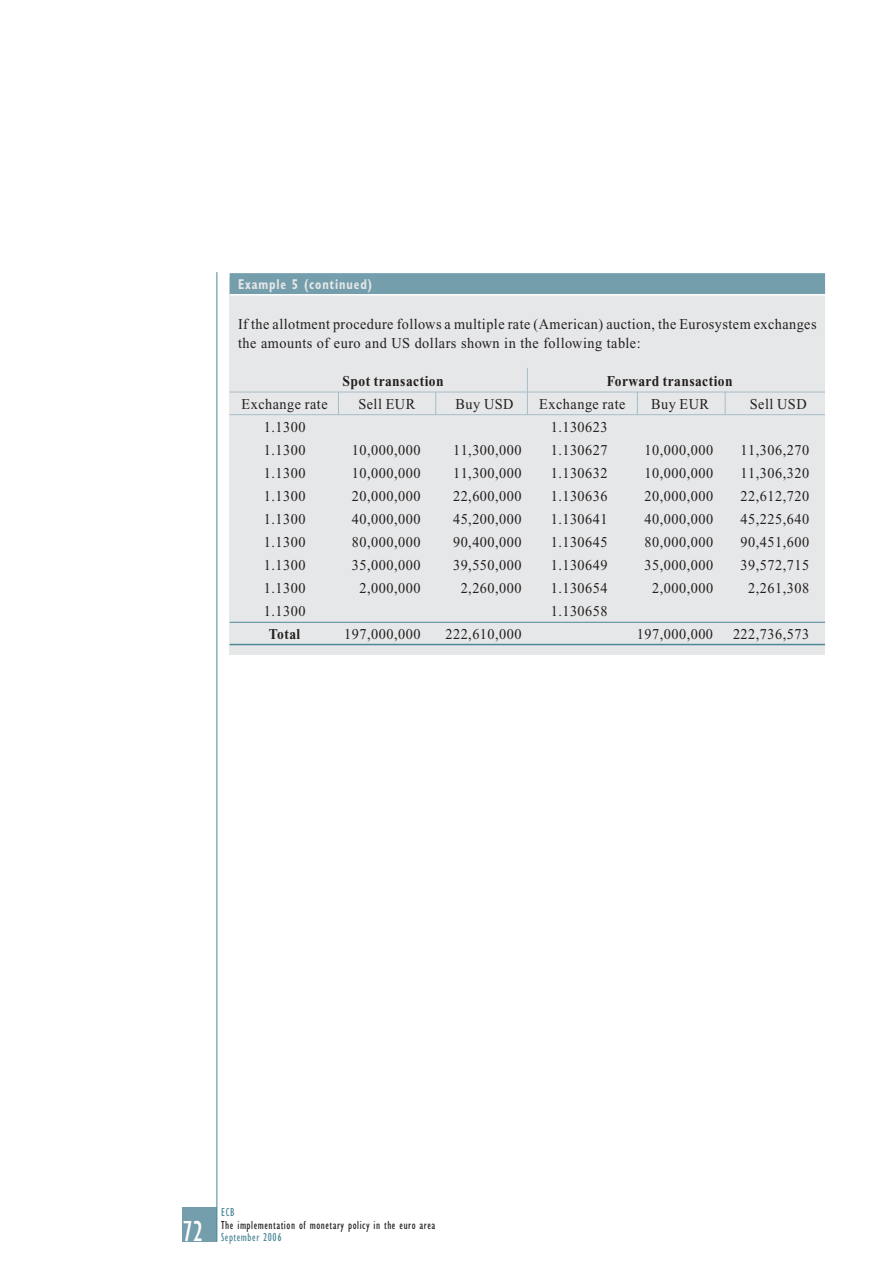
<style>
.page{position:relative;width:893px;height:1263px;background:#fff}
.page>*{position:absolute;margin:0;border:0;box-sizing:border-box;transform-origin:0 0}
.t1{font:condensed 30px "Gill Sans";color:#fff;scale:.95 1}
.t2{font:15px/18.8px "Times New Roman";letter-spacing:.035em;color:#231f20;scale:.95 1}
.t3{font:700 15px "Times New Roman";letter-spacing:.035em;color:#231f20;scale:.9 1}
.t4{font:700 condensed 14.25px "Gill Sans";letter-spacing:.07em;color:#e6e7e8;scale:.85 1}
.t5{font:condensed 12px "Gill Sans";letter-spacing:.05em;color:#231f20;scale:.95 1}
.t6{font:condensed 12px "Gill Sans";letter-spacing:.05em;color:#4c8797;scale:.95 1}
</style>
<div class="page">
<div style="left:183px;top:1208px;width:34px;height:34px;background:#759eac"></div>
<hr style="left:217px;top:272px;width:1px;height:970px;background:#4c8797">
<div style="left:230px;top:278px;width:595px;height:377px;background:#e6e7e8"></div>
<div style="left:230px;top:273px;width:595px;height:22px;background:#759eac"></div>
<hr style="left:230px;top:294px;width:595px;height:2px;background:#fff">
<hr style="left:230px;top:392px;width:595px;height:1px;background:#a7bdc7">
<hr style="left:230px;top:414px;width:595px;height:1px;background:#a7bdc7">
<hr style="left:230px;top:622px;width:595px;height:1px;background:#4c8797">
<hr style="left:230px;top:644px;width:595px;height:1px;background:#4c8797">
<svg style="left:338px;top:393px;width:1px;height:21px"></svg>
<svg style="left:435px;top:393px;width:1px;height:21px"></svg>
<hr style="left:527px;top:368px;width:1px;height:47px;background:#a7bdc7">
<svg style="left:637px;top:393px;width:1px;height:21px"></svg>
<svg style="left:725px;top:393px;width:1px;height:21px"></svg>
<p class="t4" style="left:238px;top:279px;width:159px">Example 5 (continued)</p>
<p class="t2" style="left:238px;top:316px;width:610px">If the allotment procedure follows a multiple rate (American) auction, the Eurosystem exchanges the amounts of euro and US dollars shown in the following table:</p>
<p class="t3" style="left:343px;top:376px;width:114px">Spot transaction</p>
<p class="t3" style="left:607px;top:376px;width:141px">Forward transaction</p>
<p class="t2" style="left:242px;top:396px;width:92px">Exchange rate</p>
<p class="t2" style="left:358px;top:396px;width:61px">Sell EUR</p>
<p class="t2" style="left:456px;top:396px;width:62px">Buy USD</p>
<p class="t2" style="left:539px;top:396px;width:92px">Exchange rate</p>
<p class="t2" style="left:651px;top:396px;width:62px">Buy EUR</p>
<p class="t2" style="left:750px;top:396px;width:61px">Sell USD</p>
<p class="t2" style="left:264px;top:419px;width:45px">1.1300</p>
<p class="t2" style="left:551px;top:419px;width:61px">1.130623</p>
<p class="t2" style="left:264px;top:442px;width:45px">1.1300</p>
<p class="t2" style="left:352px;top:442px;width:74px">10,000,000</p>
<p class="t2" style="left:453px;top:442px;width:74px">11,300,000</p>
<p class="t2" style="left:551px;top:442px;width:61px">1.130627</p>
<p class="t2" style="left:644px;top:442px;width:74px">10,000,000</p>
<p class="t2" style="left:741px;top:442px;width:74px">11,306,270</p>
<p class="t2" style="left:264px;top:465px;width:45px">1.1300</p>
<p class="t2" style="left:352px;top:465px;width:74px">10,000,000</p>
<p class="t2" style="left:453px;top:465px;width:74px">11,300,000</p>
<p class="t2" style="left:551px;top:465px;width:61px">1.130632</p>
<p class="t2" style="left:644px;top:465px;width:74px">10,000,000</p>
<p class="t2" style="left:741px;top:465px;width:74px">11,306,320</p>
<p class="t2" style="left:264px;top:488px;width:45px">1.1300</p>
<p class="t2" style="left:352px;top:488px;width:74px">20,000,000</p>
<p class="t2" style="left:453px;top:488px;width:74px">22,600,000</p>
<p class="t2" style="left:551px;top:488px;width:61px">1.130636</p>
<p class="t2" style="left:644px;top:488px;width:74px">20,000,000</p>
<p class="t2" style="left:741px;top:488px;width:74px">22,612,720</p>
<p class="t2" style="left:264px;top:511px;width:45px">1.1300</p>
<p class="t2" style="left:352px;top:511px;width:74px">40,000,000</p>
<p class="t2" style="left:453px;top:511px;width:74px">45,200,000</p>
<p class="t2" style="left:551px;top:511px;width:61px">1.130641</p>
<p class="t2" style="left:644px;top:511px;width:74px">40,000,000</p>
<p class="t2" style="left:741px;top:511px;width:74px">45,225,640</p>
<p class="t2" style="left:264px;top:534px;width:45px">1.1300</p>
<p class="t2" style="left:352px;top:534px;width:74px">80,000,000</p>
<p class="t2" style="left:453px;top:534px;width:74px">90,400,000</p>
<p class="t2" style="left:551px;top:534px;width:61px">1.130645</p>
<p class="t2" style="left:644px;top:534px;width:74px">80,000,000</p>
<p class="t2" style="left:741px;top:534px;width:74px">90,451,600</p>
<p class="t2" style="left:264px;top:557px;width:45px">1.1300</p>
<p class="t2" style="left:352px;top:557px;width:74px">35,000,000</p>
<p class="t2" style="left:453px;top:557px;width:74px">39,550,000</p>
<p class="t2" style="left:551px;top:557px;width:61px">1.130649</p>
<p class="t2" style="left:644px;top:557px;width:74px">35,000,000</p>
<p class="t2" style="left:741px;top:557px;width:74px">39,572,715</p>
<p class="t2" style="left:264px;top:580px;width:45px">1.1300</p>
<p class="t2" style="left:359px;top:580px;width:66px">2,000,000</p>
<p class="t2" style="left:461px;top:580px;width:66px">2,260,000</p>
<p class="t2" style="left:551px;top:580px;width:61px">1.130654</p>
<p class="t2" style="left:652px;top:580px;width:66px">2,000,000</p>
<p class="t2" style="left:748px;top:580px;width:66px">2,261,308</p>
<p class="t2" style="left:264px;top:603px;width:45px">1.1300</p>
<p class="t2" style="left:551px;top:603px;width:61px">1.130658</p>
<p class="t3" style="left:269px;top:629px;width:36px">Total</p>
<p class="t2" style="left:344px;top:626px;width:82px">197,000,000</p>
<p class="t2" style="left:445px;top:626px;width:82px">222,610,000</p>
<p class="t2" style="left:637px;top:626px;width:82px">197,000,000</p>
<p class="t2" style="left:733px;top:626px;width:82px">222,736,573</p>
<h1 class="t1" style="left:182px;top:1221px;width:23px">72</h1>
<p class="t6" style="left:221px;top:1208px;width:16px">ECB</p>
<p class="t5" style="left:221px;top:1220px;width:227px">The implementation of monetary policy in the euro area</p>
<p class="t6" style="left:221px;top:1233px;width:65px">September 2006</p>
</div>
